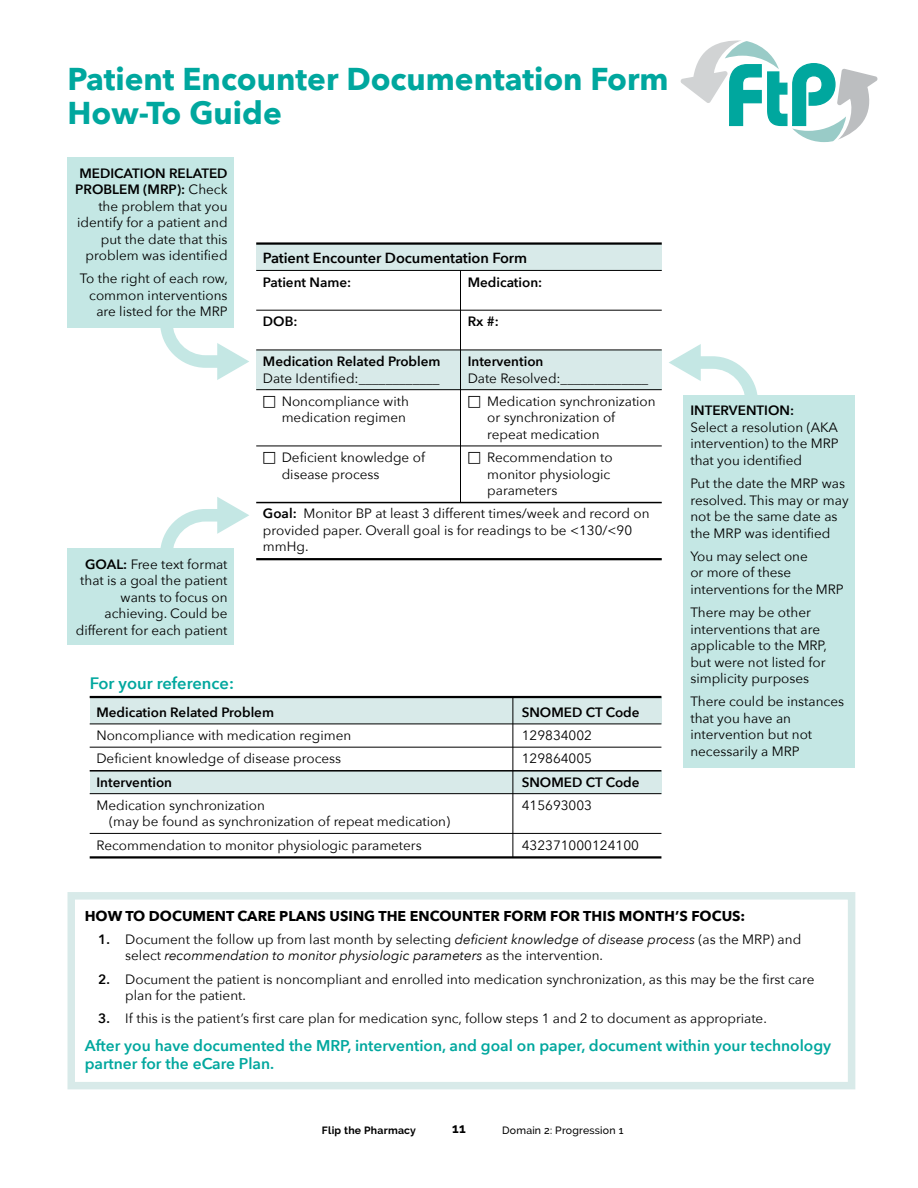
<style>
.page{position:relative;width:918px;height:1188px;background:#fff}
.page>*{position:absolute;margin:0;border:0;box-sizing:border-box;transform-origin:0 0}
.t1{font:700 31.5px/34.5px "Avenir Next";color:#00a79e}
.t2{font:600 16.5px "Avenir Next";color:#00a79e}
.t3{font:600 15.6px/18px "Avenir Next";color:#00a79e}
.t4{font:600 14.7px "Avenir Next";letter-spacing:-.005em;color:#000}
.t5{font:700 14.25px "Avenir Next";color:#000}
.t6{font:13.5px/16.5px "Avenir Next";color:#000}
.t7{font:600 13.5px "Avenir Next";color:#000}
.t8{font:700 13.5px "Raleway";color:#000}
.t9{font:500 10.5px "Raleway";letter-spacing:.02em;color:#000}
.t10{font:700 10.5px "Raleway";letter-spacing:.02em;color:#000}
.s1{font-weight:600}
.s2{font-style:italic}
</style>
<div class="page">
<div style="left:256px;top:244px;width:406px;height:26px;background:#d8eae9"></div>
<div style="left:256px;top:350px;width:406px;height:40px;background:#d8eae9"></div>
<hr style="left:256px;top:242px;width:406px;height:3px;background:#000">
<hr style="left:256px;top:270px;width:406px;height:1px;background:#000">
<hr style="left:256px;top:310px;width:406px;height:1px;background:#000">
<hr style="left:256px;top:350px;width:406px;height:1px;background:#000">
<hr style="left:256px;top:389px;width:406px;height:1px;background:#000">
<hr style="left:256px;top:446px;width:406px;height:1px;background:#000">
<hr style="left:256px;top:502px;width:406px;height:1px;background:#000">
<hr style="left:256px;top:558px;width:406px;height:2px;background:#000">
<hr style="left:460px;top:270px;width:1px;height:232px;background:#000">
<div style="left:68px;top:157px;width:166px;height:171px;background:#c4e7e4"></div>
<div style="left:68px;top:892px;width:787px;height:197px;border:8px solid #d8eae9"></div>
<div style="left:684px;top:395px;width:171px;height:373px;background:#c4e7e4"></div>
<svg style="left:160px;top:328px;width:89px;height:52px"></svg>
<svg style="left:669px;top:344px;width:89px;height:58px"></svg>
<svg style="left:680px;top:40px;width:198px;height:102px"></svg>
<div style="left:90px;top:697px;width:571px;height:27px;background:#d8eae9"></div>
<div style="left:90px;top:771px;width:571px;height:23px;background:#d8eae9"></div>
<hr style="left:90px;top:696px;width:571px;height:2px;background:#000">
<hr style="left:90px;top:724px;width:571px;height:1px;background:#000">
<hr style="left:90px;top:747px;width:571px;height:1px;background:#000">
<hr style="left:90px;top:770px;width:571px;height:2px;background:#000">
<hr style="left:90px;top:793px;width:571px;height:1px;background:#000">
<hr style="left:90px;top:833px;width:571px;height:1px;background:#000">
<hr style="left:90px;top:856px;width:571px;height:3px;background:#000">
<hr style="left:513px;top:697px;width:1px;height:160px;background:#000">
<div style="left:68px;top:549px;width:166px;height:96px;background:#c4e7e4"></div>
<svg style="left:160px;top:497px;width:89px;height:52px"></svg>
<h1 class="t1" style="left:68px;top:62px;width:603px">Patient Encounter Documentation Form<br>How-To Guide</h1>
<p class="t6" style="left:75px;top:165px;width:154px;text-align:right"><span class="s1">MEDICATION RELATED<br>PROBLEM (MRP):</span> Check the problem that you identify for a patient and put the date that this problem was identified</p>
<p class="t6" style="left:80px;top:270px;width:150px;text-align:right">To the right of each row, common interventions are listed for the MRP</p>
<p class="t6" style="left:76px;top:556px;width:153px;text-align:right"><span class="s1">GOAL:</span> Free text format that is a goal the patient wants to focus on achieving. Could be different for each patient</p>
<p class="t4" style="left:263px;top:249px;width:266px">Patient Encounter Documentation Form</p>
<p class="t7" style="left:263px;top:274px;width:90px">Patient Name:</p>
<p class="t7" style="left:468px;top:274px;width:76px">Medication:</p>
<p class="t7" style="left:263px;top:313px;width:36px">DOB:</p>
<p class="t7" style="left:468px;top:313px;width:33px">Rx #:</p>
<p class="t7" style="left:263px;top:353px;width:179px">Medication Related Problem</p>
<p class="t7" style="left:468px;top:353px;width:77px">Intervention</p>
<p class="t6" style="left:263px;top:370px;width:178px">Date Identified:____________</p>
<p class="t6" style="left:468px;top:370px;width:182px">Date Resolved:_____________</p>
<p class="t6" style="left:282px;top:393px;width:129px">Noncompliance with</p>
<p class="t6" style="left:487px;top:393px;width:170px">Medication synchronization</p>
<p class="t6" style="left:282px;top:409px;width:126px">medication regimen</p>
<p class="t6" style="left:487px;top:409px;width:130px">or synchronization of repeat medication</p>
<p class="t6" style="left:282px;top:449px;width:145px">Deficient knowledge of</p>
<p class="t6" style="left:487px;top:449px;width:127px">Recommendation to</p>
<p class="t6" style="left:282px;top:466px;width:99px">disease process</p>
<p class="t6" style="left:487px;top:466px;width:125px">monitor physiologic parameters</p>
<p class="t6" style="left:263px;top:505px;width:388px"><span class="s1">Goal:</span> Monitor BP at least 3 different times/week and record on provided paper. Overall goal is for readings to be &lt;130/&lt;90 mmHg.</p>
<p class="t2" style="left:90px;top:674px;width:146px">For your reference:</p>
<p class="t7" style="left:96px;top:704px;width:179px">Medication Related Problem</p>
<p class="t7" style="left:522px;top:704px;width:119px">SNOMED CT Code</p>
<p class="t6" style="left:96px;top:727px;width:256px">Noncompliance with medication regimen</p>
<p class="t6" style="left:522px;top:727px;width:72px">129834002</p>
<p class="t6" style="left:96px;top:750px;width:246px">Deficient knowledge of disease process</p>
<p class="t6" style="left:522px;top:750px;width:72px">129864005</p>
<p class="t7" style="left:96px;top:774px;width:77px">Intervention</p>
<p class="t7" style="left:522px;top:774px;width:119px">SNOMED CT Code</p>
<p class="t6" style="left:96px;top:797px;width:170px">Medication synchronization</p>
<p class="t6" style="left:522px;top:797px;width:72px">415693003</p>
<p class="t6" style="left:96px;top:810px;width:355px;line-height:23.2px;text-indent:13px">(may be found as synchronization of repeat medication)<br>Recommendation to monitor physiologic parameters</p>
<p class="t6" style="left:522px;top:837px;width:119px">432371000124100</p>
<p class="t7" style="left:690px;top:402px;width:105px">INTERVENTION:</p>
<p class="t6" style="left:690px;top:419px;width:150px;text-align:justify">Select a resolution (AKA intervention) to the MRP that you identified</p>
<p class="t6" style="left:690px;top:475px;width:160px">Put the date the MRP was resolved. This may or may not be the same date as the MRP was identified</p>
<p class="t6" style="left:690px;top:548px;width:155px">You may select one<br>or more of these interventions for the MRP</p>
<p class="t6" style="left:690px;top:604px;width:138px">There may be other interventions that are applicable to the MRP, but were not listed for simplicity purposes</p>
<p class="t6" style="left:690px;top:693px;width:155px">There could be instances that you have an intervention but not necessarily a MRP</p>
<p class="t5" style="left:85px;top:907px;width:662px">HOW TO DOCUMENT CARE PLANS USING THE ENCOUNTER FORM FOR THIS MONTH’S FOCUS:</p>
<p class="t6" style="left:125px;top:931px;width:678px;text-indent:-27px"><span class="s1">1.</span> Document the follow up from last month by selecting <span class="s2">deficient knowledge of disease process</span> (as the MRP) and select <span class="s2">recommendation to monitor physiologic parameters</span> as the intervention.</p>
<p class="t6" style="left:125px;top:971px;width:691px;text-indent:-27px"><span class="s1">2.</span> Document the patient is noncompliant and enrolled into medication synchronization, as this may be the first care plan for the patient.</p>
<p class="t6" style="left:98px;top:1010px;width:670px"><span class="s1">3.</span> If this is the patient’s first care plan for medication sync, follow steps 1 and 2 to document as appropriate.</p>
<p class="t3" style="left:85px;top:1037px;width:748px">After you have documented the MRP, intervention, and goal on paper, document within your technology partner for the eCare Plan.</p>
<p class="t10" style="left:322px;top:1124px;width:96px">Flip the Pharmacy</p>
<p class="t8" style="left:452px;top:1121px;width:15px">11</p>
<p class="t9" style="left:502px;top:1124px;width:123px">Domain 2: Progression 1</p>
</div>
